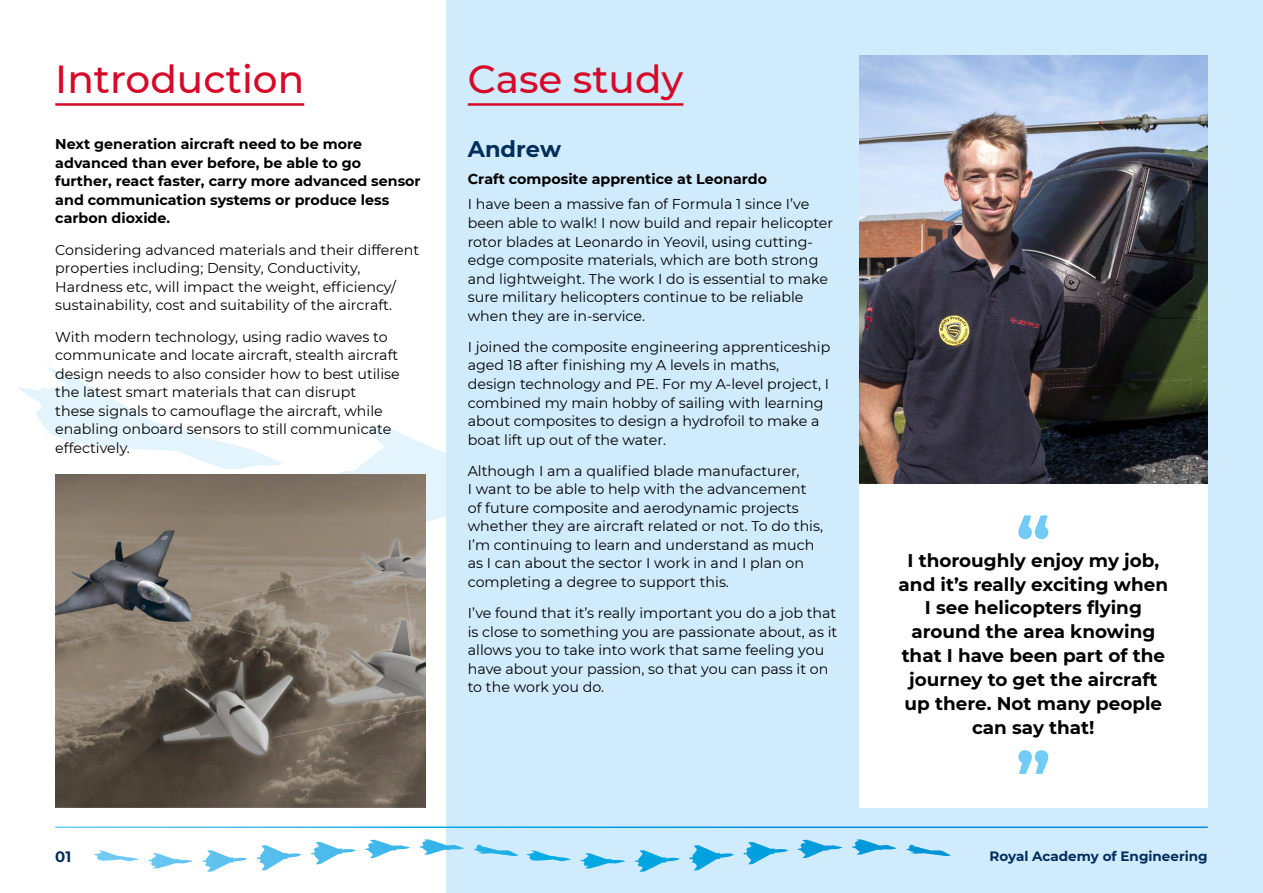
<style>
.page{position:relative;width:1263px;height:893px;background:#fff}
.page>*{position:absolute;margin:0;border:0;box-sizing:border-box;transform-origin:0 0}
.t1{font:500 39px "Montserrat";color:#d70929}
.t2{font:700 22.5px "Montserrat";color:#002d5a}
.t3{font:700 18.3px/23.9px "Montserrat";color:#000;text-align:center}
.t4{font:700 15px "Montserrat";color:#002d5a}
.t5{font:14.25px/18.6px "Montserrat";color:#000}
.t6{font:700 14.25px/18.5px "Montserrat";color:#000}
.t7{font:700 13.5px "Montserrat";color:#002d5a}
</style>
<div class="page">
<svg style="left:18px;top:367px;width:428px;height:188px"></svg>
<div style="left:446px;top:0;width:817px;height:893px;background:#d0ebfc"></div>
<svg style="left:311px;top:839px;width:207px;height:25px"></svg>
<hr style="left:55px;top:826px;width:1153px;height:2px;background:#fff">
<hr style="left:55px;top:103px;width:249px;height:3px;background:#d70929">
<hr style="left:468px;top:103px;width:215px;height:3px;background:#d70929">
<img style="left:859px;top:55px;width:349px;height:430px">
<div style="left:859px;top:485px;width:349px;height:323px;background:#fff"></div>
<svg style="left:1018px;top:515px;width:30px;height:24px"></svg>
<svg style="left:1018px;top:750px;width:30px;height:24px"></svg>
<img style="left:55px;top:474px;width:370px;height:334px">
<h1 class="t1" style="left:55px;top:52px;width:250px">Introduction</h1>
<h1 class="t1" style="left:468px;top:52px;width:217px">Case study</h1>
<p class="t6" style="left:55px;top:134px;width:367px">Next generation aircraft need to be more advanced than ever before, be able to go further, react faster, carry more advanced sensor and communication systems or produce less carbon dioxide.</p>
<p class="t5" style="left:55px;top:240px;width:365px">Considering advanced materials and their different properties including; Density, Conductivity, Hardness etc, will impact the weight, efficiency/ sustainability, cost and suitability of the aircraft.</p>
<p class="t5" style="left:55px;top:327px;width:346px">With modern technology, using radio waves to communicate and locate aircraft, stealth aircraft design needs to also consider how to best utilise the latest smart materials that can disrupt<br>these signals to camouflage the aircraft, while enabling onboard sensors to still communicate effectively.</p>
<h2 class="t2" style="left:468px;top:133px;width:95px">Andrew</h2>
<p class="t6" style="left:468px;top:169px;width:301px">Craft composite apprentice at Leonardo</p>
<p class="t5" style="left:468px;top:195px;width:367px">I have been a massive fan of Formula 1 since I’ve been able to walk! I now build and repair helicopter rotor blades at Leonardo in Yeovil, using cutting&shy;edge composite materials, which are both strong and lightweight. The work I do is essential to make sure military helicopters continue to be reliable when they are in-service.</p>
<p class="t5" style="left:468px;top:337px;width:364px">I joined the composite engineering apprenticeship aged 18 after finishing my A levels in maths, design technology and PE. For my A-level project, I combined my main hobby of sailing with learning about composites to design a hydrofoil to make a boat lift up out of the water.</p>
<p class="t5" style="left:468px;top:461px;width:357px">Although I am a qualified blade manufacturer,<br>I want to be able to help with the advancement of future composite and aerodynamic projects whether they are aircraft related or not. To do this, I’m continuing to learn and understand as much as I can about the sector I work in and I plan on completing a degree to support this.</p>
<p class="t5" style="left:468px;top:603px;width:371px">I’ve found that it’s really important you do a job that is close to something you are passionate about, as it allows you to take into work that same feeling you have about your passion, so that you can pass it on to the work you do.</p>
<p class="t3" style="left:898px;top:547px;width:271px">I thoroughly enjoy my job, and it’s really exciting when<br>I see helicopters flying around the area knowing that I have been part of the journey to get the aircraft up there. Not many people can say that!</p>
<p class="t4" style="left:55px;top:846px;width:17px">01</p>
<p class="t7" style="left:990px;top:847px;width:220px">Royal Academy of Engineering</p>
</div>
